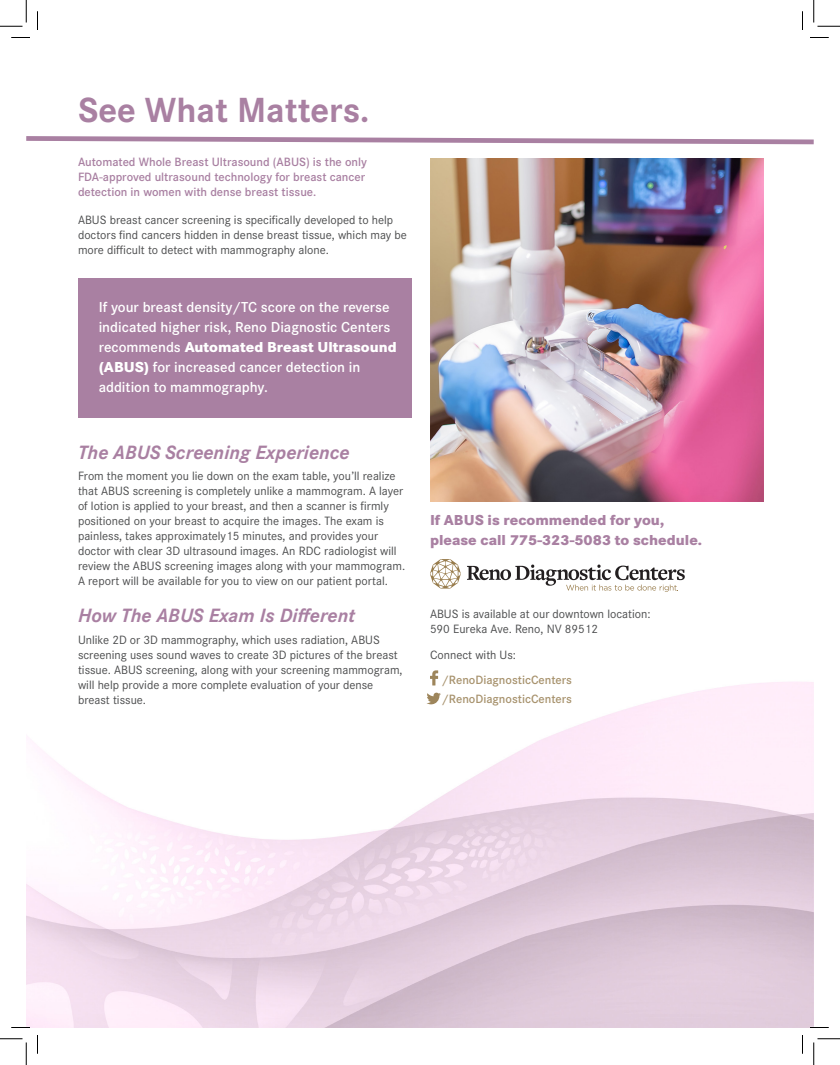
<style>
.page{position:relative;width:840px;height:1065px;background:#fff}
.page>*{position:absolute;margin:0;border:0;box-sizing:border-box;transform-origin:0 0}
.t1{font:700 36.25px "Corporate S Pro";color:#a980a2}
.t2{font:italic 700 20px "Corporate S Pro";color:#a980a2}
.Subhead{font:600 15px/20px "Corporate S";color:#fff}
.Subhead-2{font:800 15px/20px "Corporate S";color:#a980a2}
.Body_copy{font:12.5px/15px "Corporate S";color:#4b4c4d}
.Subhead-3{font:600 12.5px/15px "Corporate S";color:#a980a2}
.Body_copy-2{font:600 12.5px "Corporate S";color:#a8936e}
.s1{font-weight:800}
</style>
<div class="page">
<img style="left:26px;top:670px;width:787px;height:358px">
<svg style="left:26px;top:136px;width:788px;height:8px"></svg>
<img style="left:430px;top:159px;width:333px;height:342px">
<div style="left:78px;top:278px;width:334px;height:140px;background:#a980a2"></div>
<svg style="left:430px;top:559px;width:31px;height:30px"></svg>
<svg style="left:467px;top:565px;width:218px;height:27px"></svg>
<svg style="left:430px;top:670px;width:8px;height:15px"></svg>
<svg style="left:427px;top:693px;width:14px;height:11px"></svg>
<svg style="left:11px;top:37px;width:19px;height:1px"></svg>
<svg style="left:810px;top:37px;width:19px;height:1px"></svg>
<svg style="left:11px;top:1027px;width:19px;height:1px"></svg>
<svg style="left:810px;top:1027px;width:19px;height:1px"></svg>
<svg style="left:37px;top:11px;width:1px;height:19px"></svg>
<svg style="left:37px;top:1035px;width:1px;height:19px"></svg>
<svg style="left:802px;top:11px;width:1px;height:19px"></svg>
<svg style="left:802px;top:1035px;width:1px;height:19px"></svg>
<svg style="left:0;top:0;width:27px;height:27px"></svg>
<svg style="left:0;top:1039px;width:27px;height:26px"></svg>
<svg style="left:814px;top:0;width:26px;height:27px"></svg>
<svg style="left:814px;top:1039px;width:26px;height:26px"></svg>
<p class="t1" style="left:78px;top:81px;width:293px">See What Matters.</p>
<p class="Subhead-3" style="left:78px;top:154px;width:290px">Automated Whole Breast Ultrasound (ABUS) is the only<br>FDA-approved ultrasound technology for breast cancer detection in women with dense breast tissue.</p>
<p class="Body_copy" style="left:78px;top:212px;width:330px">ABUS breast cancer screening is specifically developed to help doctors find cancers hidden in dense breast tissue, which may be more difficult to detect with mammography alone.</p>
<p class="Subhead" style="left:99px;top:296px;width:300px">If your breast density/TC score on the reverse indicated higher risk, Reno Diagnostic Centers recommends <span class="s1">Automated Breast Ultrasound (ABUS)</span> for increased cancer detection in addition to mammography.</p>
<p class="t2" style="left:78px;top:437px;width:273px">The ABUS Screening Experience</p>
<p class="Body_copy" style="left:78px;top:468px;width:329px">From the moment you lie down on the exam table, you’ll realize that ABUS screening is completely unlike a mammogram. A layer of lotion is applied to your breast, and then a scanner is firmly positioned on your breast to acquire the images. The exam is painless, takes approximately15 minutes, and provides your doctor with clear 3D ultrasound images. An RDC radiologist will review the ABUS screening images along with your mammogram.<br>A report will be available for you to view on our patient portal.</p>
<p class="t2" style="left:78px;top:600px;width:279px">How The ABUS Exam Is Different</p>
<p class="Body_copy" style="left:78px;top:632px;width:326px">Unlike 2D or 3D mammography, which uses radiation, ABUS screening uses sound waves to create 3D pictures of the breast tissue. ABUS screening, along with your screening mammogram, will help provide a more complete evaluation of your dense breast tissue.</p>
<p class="Subhead-2" style="left:430px;top:510px;width:274px">If ABUS is recommended for you, please call 775-323-5083 to schedule.</p>
<p class="Body_copy" style="left:430px;top:606px;width:222px">ABUS is available at our downtown location:<br>590 Eureka Ave. Reno, NV 89512</p>
<p class="Body_copy" style="left:430px;top:647px;width:88px">Connect with Us:</p>
<p class="Body_copy-2" style="left:442px;top:671px;width:132px">/RenoDiagnosticCenters</p>
<p class="Body_copy-2" style="left:442px;top:690px;width:132px">/RenoDiagnosticCenters</p>
</div>
